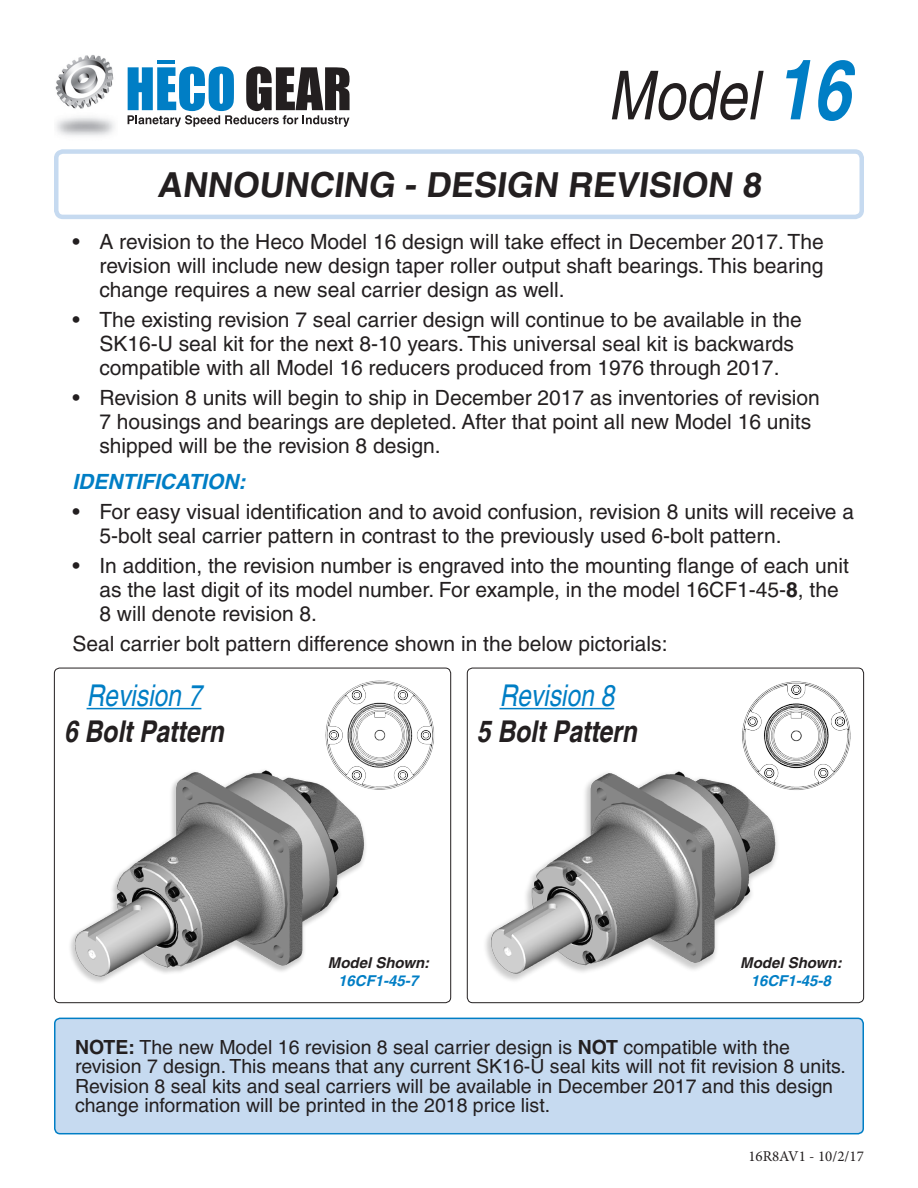
<style>
.page{position:relative;width:918px;height:1188px;background:#fff}
.page>*{position:absolute;margin:0;border:0;box-sizing:border-box;transform-origin:0 0}
.NEW_HEAD_MODEL{font:italic condensed 67.65px "Helvetica";color:#231f20}
.New_General_Head{font:700 34.5px "Helvetica";color:#231f20}
.NEW_HEAD_MODEL-2{font:italic 700 condensed 30px "Helvetica";color:#231f20}
.NEW_HEAD_MODEL-3{font:italic condensed 30px "Helvetica";color:#007ec5}
.Common_Options{font:21px/24px "Helvetica";color:#231f20}
.Common_Options-2{font:italic 700 21px "Helvetica";color:#007ec5}
.Common_Options-3{font:19.5px/19.5px "Helvetica";color:#231f20}
.Caption{font:italic 700 15px "Helvetica";color:#231f20}
.Caption-2{font:italic 700 15px "Helvetica";color:#007ec5}
.t1{font:15px "Minion Pro";color:#231f20}
.s1{font-weight:700;font-size:83.55px;color:#007ec5}
.s2{font-weight:700}
</style>
<div class="page">
<img style="left:467px;top:707px;width:310px;height:296px">
<img style="left:54px;top:770px;width:312px;height:233px">
<img style="left:55px;top:55px;width:60px;height:81px">
<svg style="left:128px;top:66px;width:222px;height:61px"></svg>
<hr style="left:157px;top:60px;width:18px;height:4px;background:#007ec5">
<div style="left:55px;top:1018px;width:808px;height:116px;background:#c6daf0;border-radius:5px"></div>
<div style="left:54px;top:1018px;width:810px;height:116px;border:2px solid #007ec5;border-radius:5px"></div>
<div style="left:54px;top:149px;width:810px;height:70px;border:4px solid #c6daf0;border-radius:7px"></div>
<hr style="left:87px;top:708px;width:114px;height:1px;background:#007ec5">
<hr style="left:499px;top:708px;width:115px;height:1px;background:#007ec5">
<img style="left:298px;top:667px;width:154px;height:151px">
<img style="left:708px;top:667px;width:157px;height:154px">
<p class="NEW_HEAD_MODEL" style="left:608px;top:55px;width:244px">Model <span class="s1">16</span></p>
<p class="New_General_Head" style="left:157px;top:163px;width:610px">ANNOUNCING - DESIGN REVISION 8</p>
<p class="Common_Options" style="left:99px;top:230px;width:726px;text-align:justify;text-indent:-27px">• A revision to the Heco Model 16 design will take effect in December 2017. The revision will include new design taper roller output shaft bearings. This bearing change requires a new seal carrier design as well.</p>
<p class="Common_Options" style="left:99px;top:308px;width:704px;text-indent:-27px">• The existing revision 7 seal carrier design will continue to be available in the<br>SK16-U seal kit for the next 8-10 years. This universal seal kit is backwards compatible with all Model 16 reducers produced from 1976 through 2017.</p>
<p class="Common_Options" style="left:99px;top:386px;width:722px;text-indent:-27px">• Revision 8 units will begin to ship in December 2017 as inventories of revision<br>7 housings and bearings are depleted. After that point all new Model 16 units shipped will be the revision 8 design.</p>
<p class="Common_Options-2" style="left:72px;top:469px;width:175px">IDENTIFICATION:</p>
<p class="Common_Options" style="left:99px;top:500px;width:756px;text-indent:-27px">• For easy visual identification and to avoid confusion, revision 8 units will receive a<br>5-bolt seal carrier pattern in contrast to the previously used 6-bolt pattern.</p>
<p class="Common_Options" style="left:99px;top:554px;width:751px;text-indent:-27px">• In addition, the revision number is engraved into the mounting flange of each unit as the last digit of its model number. For example, in the model 16CF1-45-<span class="s2">8</span>, the<br>8 will denote revision 8.</p>
<p class="Common_Options" style="left:72px;top:632px;width:597px">Seal carrier bolt pattern difference shown in the below pictorials:</p>
<p class="NEW_HEAD_MODEL-3" style="left:499px;top:677px;width:116px">Revision 8</p>
<p class="NEW_HEAD_MODEL-2" style="left:477px;top:713px;width:161px">5 Bolt Pattern</p>
<p class="NEW_HEAD_MODEL-3" style="left:87px;top:677px;width:116px">Revision 7</p>
<p class="NEW_HEAD_MODEL-2" style="left:64px;top:713px;width:161px">6 Bolt Pattern</p>
<p class="Caption" style="left:328px;top:954px;width:103px">Model Shown:</p>
<p class="Caption-2" style="left:338px;top:972px;width:82px">16CF1-45-7</p>
<p class="Caption" style="left:740px;top:954px;width:103px">Model Shown:</p>
<p class="Caption-2" style="left:751px;top:972px;width:82px">16CF1-45-8</p>
<p class="Common_Options-3" style="left:75px;top:1037px;width:772px"><span class="s2">NOTE:</span> The new Model 16 revision 8 seal carrier design is <span class="s2">NOT</span> compatible with the revision 7 design. This means that any current SK16-U seal kits will not fit revision 8 units.<br>Revision 8 seal kits and seal carriers will be available in December 2017 and this design change information will be printed in the 2018 price list.</p>
<p class="t1" style="left:748px;top:1146px;width:117px">16R8AV1 - 10/2/17</p>
</div>
